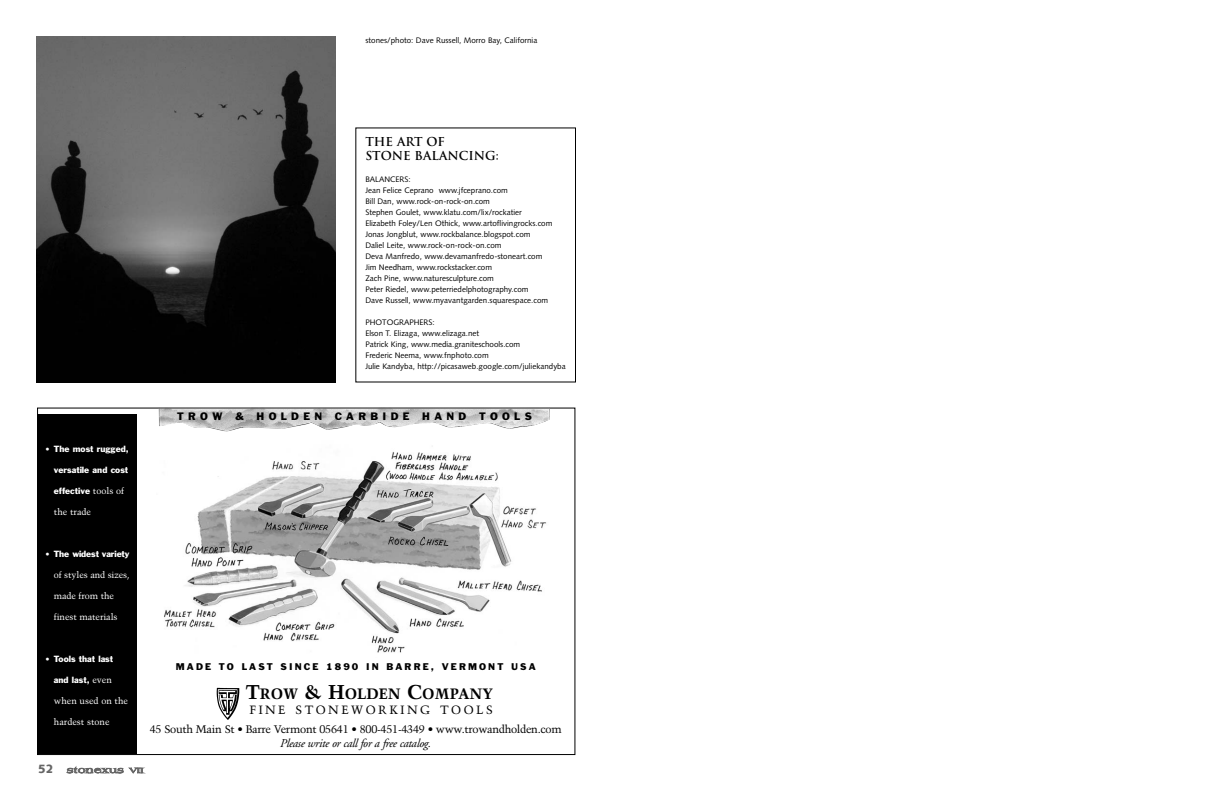
<style>
.page{position:relative;width:1224px;height:792px;background:#fff}
.page>*{position:absolute;margin:0;border:0;box-sizing:border-box;transform-origin:0 0}
.t1{font:15px "Trump Mediaeval Bold+KDNQLH";color:#000}
.t2{font:12px "Adobe Garamond Italic+SCCFYK";letter-spacing:-.025em;color:#000}
.t3{font:700 12px/14px "Trajan";color:#000}
.t4{font:12px "Trump Mediaeval Roman+FEJDZK";letter-spacing:.205em;color:#000}
.t5{font:11px "Trump Mediaeval Roman+FEJDZK";letter-spacing:-.03em;color:#000}
.t6{font:10px "Franklin Gothic Roman+FOZEPD";letter-spacing:.435em;color:#000}
.t7{font:9px "Trump Mediaeval Roman+FEJDZK";letter-spacing:-.01em;color:#fff}
.t8{font:9px "Franklin Gothic Roman+FOZEPD";letter-spacing:.23em;color:#000}
.t9{font:8.3px "Franklin Gothic Roman+FOZEPD";color:#fff}
.t10{font:8px/11px "Syntax";color:#000}
.t11{font:7px "Jade Extended";letter-spacing:.1em;color:#666}
.s1{font-family:"Trump Mediaeval Roman+FEJDZK"}
.s2{font-family:"Trump Mediaeval Roman+FEJDZK";font-size:9px}
.s3{font-size:20px}
.s4{font-family:"Syntax";font-weight:900;font-size:12px}
.s5{font-size:6px}
</style>
<div class="page">
<div style="left:37px;top:414px;width:100px;height:340px;background:#000"></div>
<img style="left:164px;top:452px;width:383px;height:201px">
<img style="left:159px;top:408px;width:391px;height:24px">
<hr style="left:159px;top:408px;width:390px;height:1px;background:#666">
<img style="left:216px;top:687px;width:23px;height:33px">
<img style="left:36px;top:36px;width:300px;height:346px">
<p class="t10" style="left:366px;top:36px;width:173px">stones/photo: Dave Russell, Morro Bay, California</p>
<h2 class="t3" style="left:365px;top:135px;width:135px">THE ART OF<br>STONE BALANCING:</h2>
<p class="t10" style="left:365px;top:175px;width:189px">BALANCERS:<br>Jean Felice Ceprano www.jfceprano.com<br>Bill Dan, www.rock-on-rock-on.com<br>Stephen Goulet, www.klatu.com/lix/rockatier Elizabeth Foley/Len Othick, www.artoflivingrocks.com Jonas Jongblut, www.rockbalance.blogspot.com<br>Daliel Leite, www.rock-on-rock-on.com<br>Deva Manfredo, www.devamanfredo-stoneart.com Jim Needham, www.rockstacker.com<br>Zach Pine, www.naturesculpture.com<br>Peter Riedel, www.peterriedelphotography.com<br>Dave Russell, www.myavantgarden.squarespace.com</p>
<p class="t10" style="left:365px;top:318px;width:202px">PHOTOGRAPHERS:<br>Elson T. Elizaga, www.elizaga.net<br>Patrick King, www.media.graniteschools.com<br>Frederic Neema, www.fnphoto.com<br>Julie Kandyba, http://picasaweb.google.com/juliekandyba</p>
<p class="t9" style="left:46px;top:445px;width:85px"><span class="s1">•</span> The most rugged,</p>
<p class="t9" style="left:54px;top:466px;width:76px">versatile and cost</p>
<p class="t9" style="left:54px;top:487px;width:72px">effective <span class="s2">tools of</span></p>
<p class="t7" style="left:54px;top:506px;width:39px">the trade</p>
<p class="t9" style="left:46px;top:550px;width:85px"><span class="s1">•</span> The widest variety</p>
<p class="t7" style="left:54px;top:569px;width:77px">of styles and sizes,</p>
<p class="t7" style="left:54px;top:590px;width:62px">made from the</p>
<p class="t7" style="left:54px;top:611px;width:65px">finest materials</p>
<p class="t9" style="left:46px;top:655px;width:69px"><span class="s1">•</span> Tools that last</p>
<p class="t9" style="left:54px;top:676px;width:60px">and last, <span class="s2">even</span></p>
<p class="t7" style="left:54px;top:695px;width:76px">when used on the</p>
<p class="t7" style="left:54px;top:716px;width:57px">hardest stone</p>
<p class="t6" style="left:177px;top:413px;width:47px">TROW</p>
<p class="t6" style="left:235px;top:413px;width:10px">&amp;</p>
<p class="t6" style="left:257px;top:413px;width:67px">HOLDEN</p>
<p class="t6" style="left:335px;top:413px;width:76px">CARBIDE</p>
<p class="t6" style="left:422px;top:413px;width:46px">HAND</p>
<p class="t6" style="left:479px;top:413px;width:54px">TOOLS</p>
<p class="t8" style="left:176px;top:664px;width:361px">MADE TO LAST SINCE 1890 IN BARRE, VERMONT USA</p>
<h1 class="t1" style="left:245px;top:689px;width:249px"><span class="s3">T</span>ROW <span class="s3">&amp; H</span>OLDEN <span class="s3">C</span>OMPANY</h1>
<h2 class="t4" style="left:250px;top:703px;width:245px">FINE STONEWORKING TOOLS</h2>
<h3 class="t5" style="left:150px;top:723px;width:414px">45 South Main St • Barre Vermont 05641 • 800-451-4349 • www.trowandholden.com</h3>
<h2 class="t2" style="left:280px;top:736px;width:153px">Please write or call for a free catalog.</h2>
<p class="t11" style="left:38px;top:767px;width:107px"><span class="s4">52</span> stonexus <span class="s5">VII</span></p>
</div>
